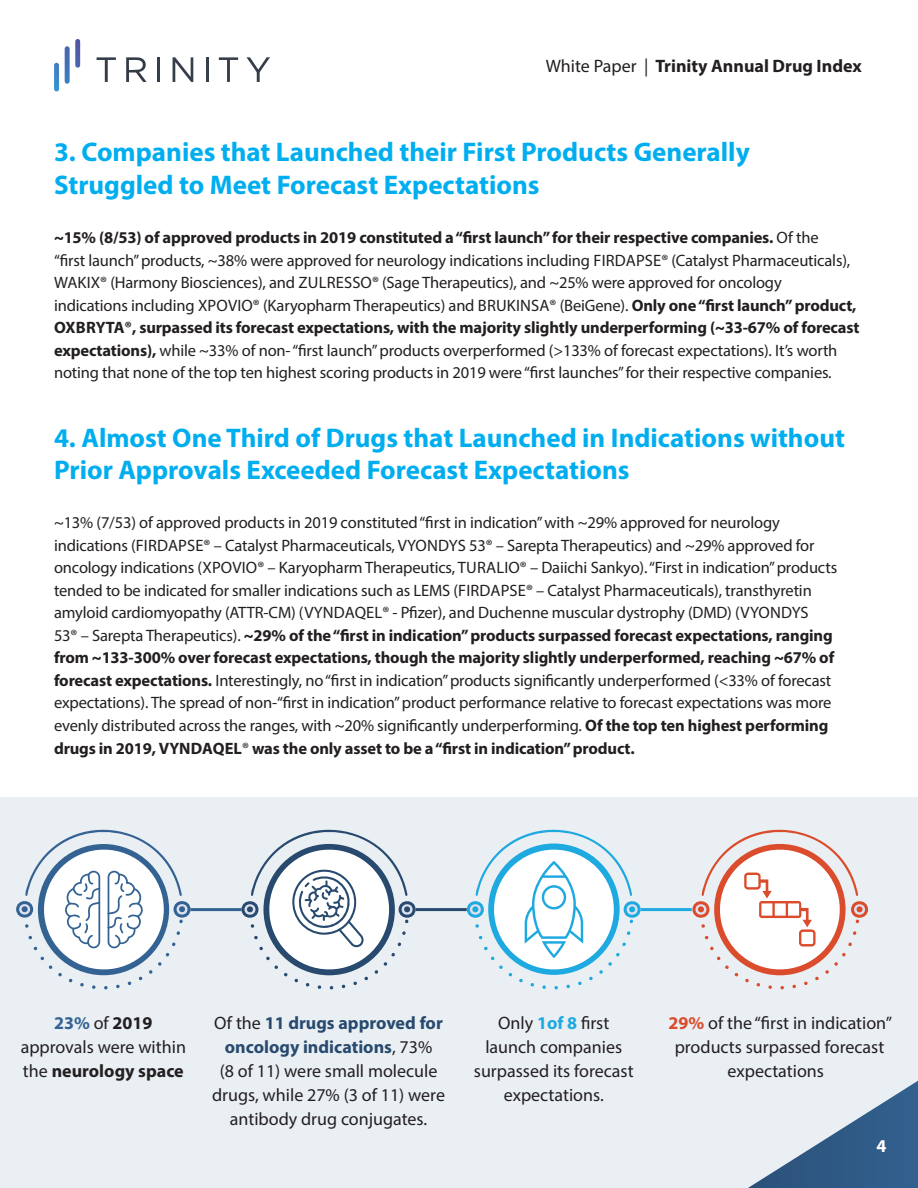
<style>
.page{position:relative;width:918px;height:1188px;background:#fff}
.page>*{position:absolute;margin:0;border:0;box-sizing:border-box;transform-origin:0 0}
.Blue_Subhead_-_Left{font:700 27px/32.4px "Myriad Pro";color:#00aeef}
.Infographic_Splash{font:18px/24px "Myriad Pro";color:#231f20;text-align:center}
.t1{font:700 18px "Myriad Pro";color:#231f20}
.t2{font:700 18px "Myriad Pro";color:#fff}
.Body{font:16.5px/22.5px "Myriad Pro";letter-spacing:-.01em;color:#231f20}
.s1{font-weight:400}
.s2{font-weight:700}
.s3{font-weight:700;color:#274a6e}
.s4{font-weight:700;color:#346393}
.s5{font-weight:700;color:#1fa9e1}
.s6{font-weight:700;color:#da4c2b}
</style>
<div class="page">
<svg style="left:54px;top:63px;width:5px;height:28px"></svg>
<svg style="left:247px;top:57px;width:23px;height:25px"></svg>
<svg style="left:173px;top:57px;width:20px;height:25px"></svg>
<svg style="left:126px;top:57px;width:21px;height:25px"></svg>
<svg style="left:65px;top:39px;width:15px;height:45px"></svg>
<svg style="left:97px;top:57px;width:19px;height:25px"></svg>
<svg style="left:219px;top:57px;width:19px;height:25px"></svg>
<hr style="left:206px;top:57px;width:3px;height:25px;background:#373f4b">
<hr style="left:157px;top:57px;width:3px;height:25px;background:#353e4a">
<div style="left:0;top:797px;width:918px;height:391px;background:#eaeff4"></div>
<hr style="left:190px;top:908px;width:52px;height:3px;background:#346393">
<hr style="left:416px;top:908px;width:51px;height:3px;background:#274a6e">
<hr style="left:641px;top:908px;width:51px;height:3px;background:#1fa9e1">
<svg style="left:16px;top:829px;width:176px;height:161px"></svg>
<svg style="left:240px;top:829px;width:177px;height:161px"></svg>
<svg style="left:691px;top:829px;width:177px;height:161px"></svg>
<svg style="left:465px;top:829px;width:177px;height:161px"></svg>
<svg style="left:748px;top:1080px;width:170px;height:108px"></svg>
<p class="t1" style="left:546px;top:54px;width:318px"><span class="s1">White Paper |</span> Trinity Annual Drug Index</p>
<p class="Blue_Subhead_-_Left" style="left:54px;top:135px;width:697px">3. Companies that Launched their First Products Generally<br>Struggled to Meet Forecast Expectations</p>
<p class="Body" style="left:54px;top:226px;width:807px"><span class="s2">~15% (8/53) of approved products in 2019 constituted a “first launch” for their respective companies.</span> Of the<br>“first launch” products, ~38% were approved for neurology indications including FIRDAPSE® (Catalyst Pharmaceuticals), WAKIX® (Harmony Biosciences), and ZULRESSO® (Sage Therapeutics), and ~25% were approved for oncology indications including XPOVIO® (Karyopharm Therapeutics) and BRUKINSA® (BeiGene). <span class="s2">Only one “first launch” product, OXBRYTA®, surpassed its forecast expectations, with the majority slightly underperforming (~33-67% of forecast expectations),</span> while ~33% of non- “first launch” products overperformed (&gt;133% of forecast expectations). It’s worth noting that none of the top ten highest scoring products in 2019 were “first launches” for their respective companies.</p>
<p class="Blue_Subhead_-_Left" style="left:54px;top:420px;width:793px">4. Almost One Third of Drugs that Launched in Indications without<br>Prior Approvals Exceeded Forecast Expectations</p>
<p class="Body" style="left:54px;top:511px;width:785px">~13% (7/53) of approved products in 2019 constituted “first in indication” with ~29% approved for neurology indications (FIRDAPSE® – Catalyst Pharmaceuticals, VYONDYS 53® – Sarepta Therapeutics) and ~29% approved for oncology indications (XPOVIO® – Karyopharm Therapeutics, TURALIO® – Daiichi Sankyo). “First in indication” products tended to be indicated for smaller indications such as LEMS (FIRDAPSE® – Catalyst Pharmaceuticals), transthyretin amyloid cardiomyopathy (ATTR-CM) (VYNDAQEL® - Pfizer), and Duchenne muscular dystrophy (DMD) (VYONDYS<br>53® – Sarepta Therapeutics). <span class="s2">~29% of the “first in indication” products surpassed forecast expectations, ranging from ~133-300% over forecast expectations, though the majority slightly underperformed, reaching ~67% of forecast expectations.</span> Interestingly, no “first in indication” products significantly underperformed (&lt;33% of forecast expectations). The spread of non-“first in indication” product performance relative to forecast expectations was more evenly distributed across the ranges, with ~20% significantly underperforming. <span class="s2">Of the top ten highest performing drugs in 2019, VYNDAQEL</span>® <span class="s2">was the only asset to be a “first in indication” product.</span></p>
<p class="Infographic_Splash" style="left:212px;top:1011px;width:234px">Of the <span class="s3">11 drugs approved for oncology indications</span>, 73%<br>(8 of 11) were small molecule drugs, while 27% (3 of 11) were antibody drug conjugates.</p>
<p class="Infographic_Splash" style="left:21px;top:1011px;width:167px"><span class="s4">23%</span> of <span class="s2">2019 </span>approvals were within the <span class="s2">neurology space</span></p>
<p class="Infographic_Splash" style="left:474px;top:1011px;width:161px">Only <span class="s5">1of 8</span> first launch companies surpassed its forecast expectations.</p>
<p class="Infographic_Splash" style="left:669px;top:1011px;width:225px"><span class="s6">29%</span> of the “first in indication” products surpassed forecast expectations</p>
<p class="t2" style="left:877px;top:1134px;width:11px">4</p>
</div>
